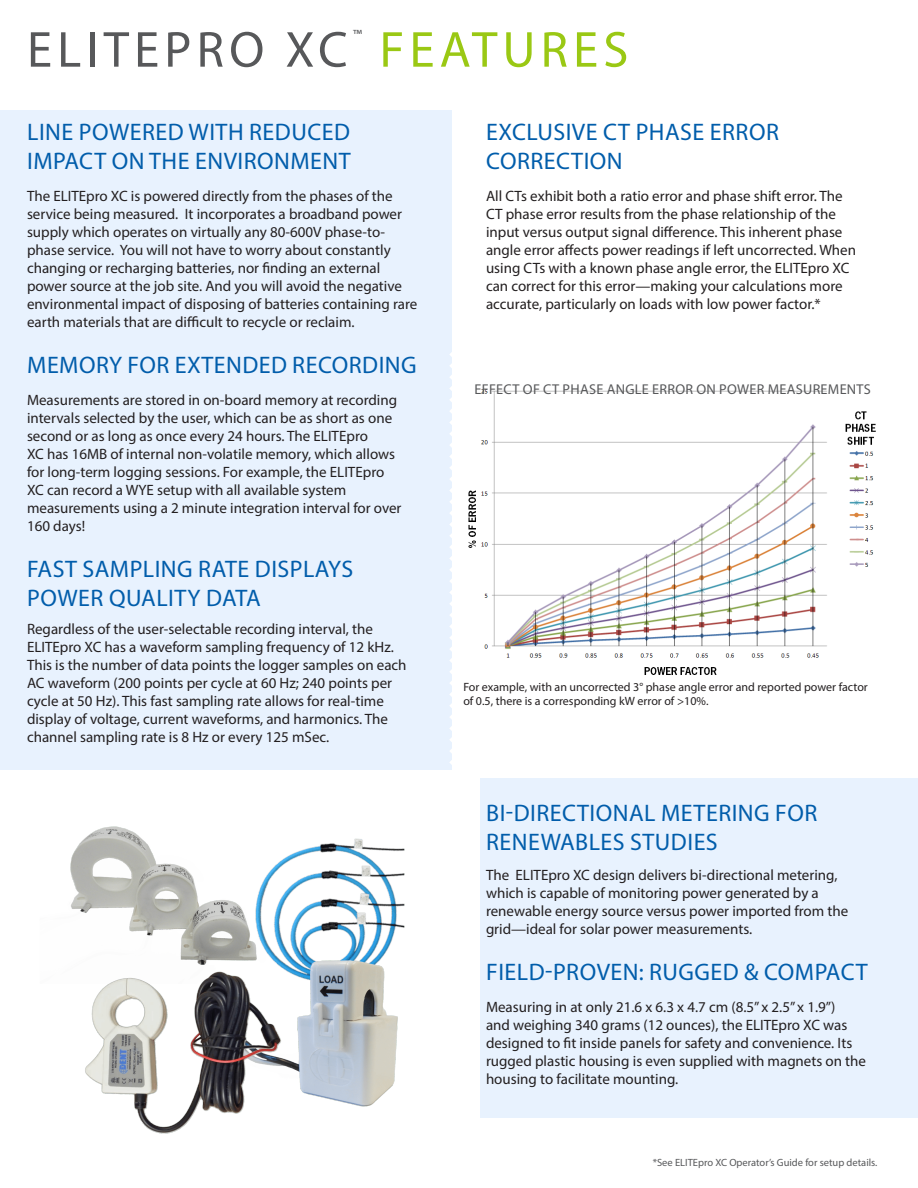
<style>
.page{position:relative;width:918px;height:1188px;background:#fff}
.page>*{position:absolute;margin:0;border:0;box-sizing:border-box;transform-origin:0 0}
.t1{font:51px "Myriad Pro";letter-spacing:.1em;color:#57585a}
.t2{font:51px "Myriad Pro";letter-spacing:.1em;color:#9ac814}
.t3{font:24px/28.8px "Myriad Pro";letter-spacing:.02em;color:#015dab}
.t4{font:15px/18px "Myriad Pro";color:#231f20}
.t5{font:15px "Myriad Pro";color:#57585a}
.t6{font:14.25px "Myriad Pro";letter-spacing:.02em;color:#57585a}
.t7{font:12px/14.4px "Myriad Pro";color:#231f20}
.t8{font:10.5px "Myriad Pro";color:#57585a}
</style>
<div class="page">
<div style="left:480px;top:779px;width:438px;height:339px;background:#e8f2fe"></div>
<div style="left:0;top:110px;width:451px;height:660px;background:#e8f2fe"></div>
<svg style="left:449px;top:331px;width:3px;height:439px"></svg>
<img style="left:468px;top:389px;width:408px;height:286px">
<img style="left:70px;top:826px;width:335px;height:308px">
<p class="t5" style="left:353px;top:25px;width:11px">™</p>
<p class="t1" style="left:27px;top:18px;width:322px">ELITEPRO XC</p>
<p class="t2" style="left:379px;top:18px;width:250px">FEATURES</p>
<p class="t3" style="left:27px;top:117px;width:325px">LINE POWERED WITH REDUCED<br>IMPACT ON THE ENVIRONMENT</p>
<p class="t4" style="left:27px;top:186px;width:392px">The ELITEpro XC is powered directly from the phases of the service being measured. It incorporates a broadband power supply which operates on virtually any 80-600V phase-to&shy;phase service. You will not have to worry about constantly changing or recharging batteries, nor finding an external power source at the job site. And you will avoid the negative environmental impact of disposing of batteries containing rare earth materials that are difficult to recycle or reclaim.</p>
<p class="t3" style="left:27px;top:350px;width:391px">MEMORY FOR EXTENDED RECORDING</p>
<p class="t4" style="left:27px;top:391px;width:376px">Measurements are stored in on-board memory at recording intervals selected by the user, which can be as short as one second or as long as once every 24 hours. The ELITEpro<br>XC has 16MB of internal non-volatile memory, which allows for long-term logging sessions. For example, the ELITEpro XC can record a WYE setup with all available system measurements using a 2 minute integration interval for over 160 days!</p>
<p class="t3" style="left:27px;top:554px;width:327px">FAST SAMPLING RATE DISPLAYS<br>POWER QUALITY DATA</p>
<p class="t4" style="left:27px;top:620px;width:381px">Regardless of the user-selectable recording interval, the ELITEpro XC has a waveform sampling frequency of 12 kHz.<br>This is the number of data points the logger samples on each AC waveform (200 points per cycle at 60 Hz; 240 points per cycle at 50 Hz). This fast sampling rate allows for real-time display of voltage, current waveforms, and harmonics. The channel sampling rate is 8 Hz or every 125 mSec.</p>
<p class="t3" style="left:486px;top:117px;width:294px">EXCLUSIVE CT PHASE ERROR<br>CORRECTION</p>
<p class="t4" style="left:486px;top:186px;width:372px">All CTs exhibit both a ratio error and phase shift error. The CT phase error results from the phase relationship of the input versus output signal difference. This inherent phase angle error affects power readings if left uncorrected. When using CTs with a known phase angle error, the ELITEpro XC can correct for this error—making your calculations more accurate, particularly on loads with low power factor.*</p>
<p class="t6" style="left:475px;top:380px;width:398px">EFFECT OF CT PHASE ANGLE ERROR ON POWER MEASUREMENTS</p>
<p class="t7" style="left:463px;top:680px;width:406px">For example, with an uncorrected 3° phase angle error and reported power factor of 0.5, there is a corresponding kW error of &gt;10%.</p>
<p class="t3" style="left:486px;top:798px;width:333px">BI-DIRECTIONAL METERING FOR<br>RENEWABLES STUDIES</p>
<p class="t4" style="left:486px;top:866px;width:364px">The ELITEpro XC design delivers bi-directional metering, which is capable of monitoring power generated by a renewable energy source versus power imported from the grid—ideal for solar power measurements.</p>
<p class="t3" style="left:486px;top:957px;width:383px">FIELD-PROVEN: RUGGED &amp; COMPACT</p>
<p class="t4" style="left:486px;top:998px;width:382px">Measuring in at only 21.6 x 6.3 x 4.7 cm (8.5” x 2.5” x 1.9”)<br>and weighing 340 grams (12 ounces), the ELITEpro XC was designed to fit inside panels for safety and convenience. Its rugged plastic housing is even supplied with magnets on the housing to facilitate mounting.</p>
<p class="t8" style="left:653px;top:1156px;width:226px">*See ELITEpro XC Operator’s Guide for setup details.</p>
</div>
